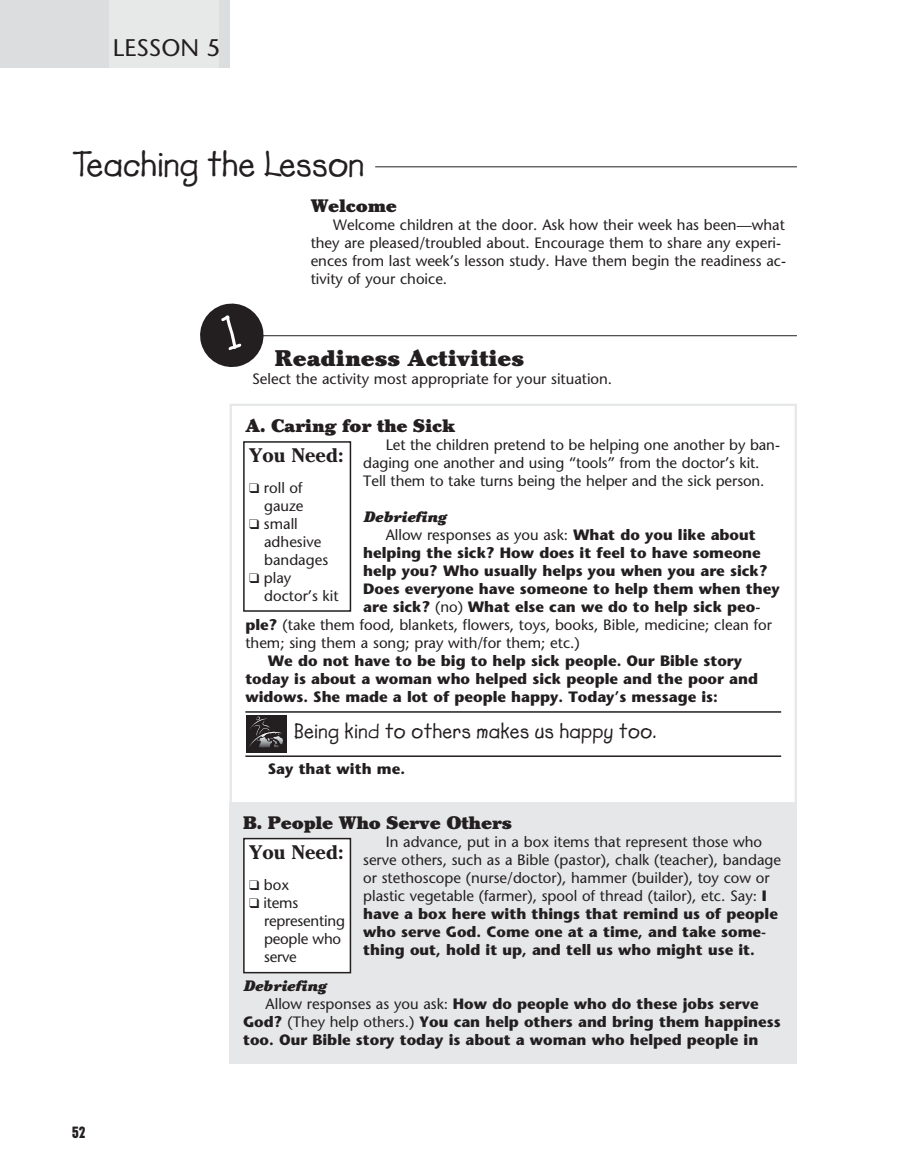
<style>
.page{position:relative;width:905px;height:1175px;background:#fff}
.page>*{position:absolute;margin:0;border:0;box-sizing:border-box;transform-origin:0 0}
.t1{font:36px "Lemonade ICG Bold";color:#231f20}
.t2{font:24px "Stone Sans";color:#231f20}
.t3{font:900 22.5px "Cheltenham";color:#231f20}
.t4{font:21px "Lemonade ICG Bold";letter-spacing:.015em;color:#231f20}
.t5{font:700 19.5px "Cheltenham";color:#231f20}
.t6{font:900 18px "Cheltenham";letter-spacing:-.01em;color:#231f20}
.t7{font:15px/18px "Stone Sans";color:#231f20}
.t8{font:700 15px/18px "Stone Sans";color:#231f20}
.t9{font:italic 900 15px "Cheltenham";color:#231f20}
.t10{font:700 condensed 15px "Placard";color:#231f20}
.s1{font-weight:700}
.s2{font-weight:400}
</style>
<div class="page">
<div style="left:1px;top:0;width:108px;height:68px;background:#dcddde"></div>
<div style="left:109px;top:0;width:110px;height:68px;background:#e7e8e8"></div>
<div style="left:219px;top:0;width:11px;height:68px;background:#dcddde"></div>
<hr style="left:375px;top:166px;width:421px;height:1px;background:#231f20">
<hr style="left:248px;top:335px;width:548px;height:1px;background:#231f20">
<hr style="left:245px;top:711px;width:536px;height:1px;background:#231f20">
<hr style="left:245px;top:755px;width:536px;height:2px;background:#231f20">
<div style="left:247px;top:715px;width:40px;height:37px;background:#231f20"></div>
<svg style="left:249px;top:716px;width:34px;height:31px"></svg>
<div style="left:230px;top:802px;width:566px;height:262px;background:#e6e7e8"></div>
<div style="left:243px;top:441px;width:108px;height:170px;border:2px solid #231f20"></div>
<div style="left:244px;top:838px;width:106px;height:134px;background:#fff"></div>
<div style="left:243px;top:838px;width:108px;height:135px;border:2px solid #231f20"></div>
<svg style="left:200px;top:303px;width:67px;height:64px"></svg>
<h2 class="t2" style="left:113px;top:38px;width:109px">LESSON 5</h2>
<h1 class="t1" style="left:72px;top:151px;width:294px">Teaching the Lesson</h1>
<p class="t6" style="left:310px;top:199px;width:88px">Welcome</p>
<p class="t7" style="left:310px;top:218px;width:477px;text-indent:22px">Welcome children at the door. Ask how their week has been—what they are pleased/troubled about. Encourage them to share any experi&shy;ences from last week’s lesson study. Have them begin the readiness ac&shy;tivity of your choice.</p>
<p class="t10" style="left:72px;top:1126px;width:15px">52</p>
<h3 class="t3" style="left:274px;top:350px;width:251px">Readiness Activities</h3>
<p class="t7" style="left:252px;top:371px;width:361px">Select the activity most appropriate for your situation.</p>
<p class="t6" style="left:245px;top:419px;width:211px">A. Caring for the Sick</p>
<p class="t7" style="left:363px;top:437px;width:418px;text-indent:22px">Let the children pretend to be helping one another by ban&shy;daging one another and using “tools” from the doctor’s kit.<br>Tell them to take turns being the helper and the sick person.</p>
<p class="t9" style="left:363px;top:511px;width:85px">Debriefing</p>
<p class="t7" style="left:386px;top:527px;width:371px">Allow responses as you ask: <span class="s1">What do you like about</span></p>
<p class="t8" style="left:363px;top:545px;width:399px">helping the sick? How does it feel to have someone</p>
<p class="t8" style="left:363px;top:563px;width:406px">help you? Who usually helps you when you are sick?</p>
<p class="t8" style="left:363px;top:581px;width:418px">Does everyone have someone to help them when they</p>
<p class="t8" style="left:363px;top:599px;width:399px">are sick? <span class="s2">(no)</span> What else can we do to help sick peo-</p>
<p class="t7" style="left:245px;top:617px;width:528px"><span class="s1">ple?</span> (take them food, blankets, flowers, toys, books, Bible, medicine; clean for</p>
<p class="t7" style="left:245px;top:635px;width:336px">them; sing them a song; pray with/for them; etc.)</p>
<p class="t8" style="left:245px;top:653px;width:514px;text-indent:22px">We do not have to be big to help sick people. Our Bible story today is about a woman who helped sick people and the poor and widows. She made a lot of people happy. Today’s message is:</p>
<h3 class="t4" style="left:294px;top:723px;width:363px">Being kind to others makes us happy too.</h3>
<p class="t8" style="left:268px;top:761px;width:139px">Say that with me.</p>
<p class="t6" style="left:243px;top:816px;width:270px">B. People Who Serve Others</p>
<p class="t7" style="left:363px;top:834px;width:419px;text-indent:23px">In advance, put in a box items that represent those who serve others, such as a Bible (pastor), chalk (teacher), bandage or stethoscope (nurse/doctor), hammer (builder), toy cow or plastic vegetable (farmer), spool of thread (tailor), etc. Say: <span class="s1">I have a box here with things that remind us of people who serve God. Come one at a time, and take some&shy;thing out, hold it up, and tell us who might use it.</span></p>
<p class="t9" style="left:243px;top:980px;width:85px">Debriefing</p>
<p class="t8" style="left:243px;top:996px;width:539px;text-indent:22px"><span class="s2">Allow responses as you ask:</span> How do people who do these jobs serve<br>God? <span class="s2">(They help others.)</span> You can help others and bring them happiness too. Our Bible story today is about a woman who helped people in</p>
<h3 class="t5" style="left:249px;top:448px;width:96px">You Need:</h3>
<p class="t7" style="left:264px;top:480px;width:76px">roll of gauze small adhesive bandages play doctor’s kit</p>
<h3 class="t5" style="left:249px;top:845px;width:96px">You Need:</h3>
<p class="t7" style="left:263px;top:877px;width:83px">box<br>items representing people who serve</p>
</div>
